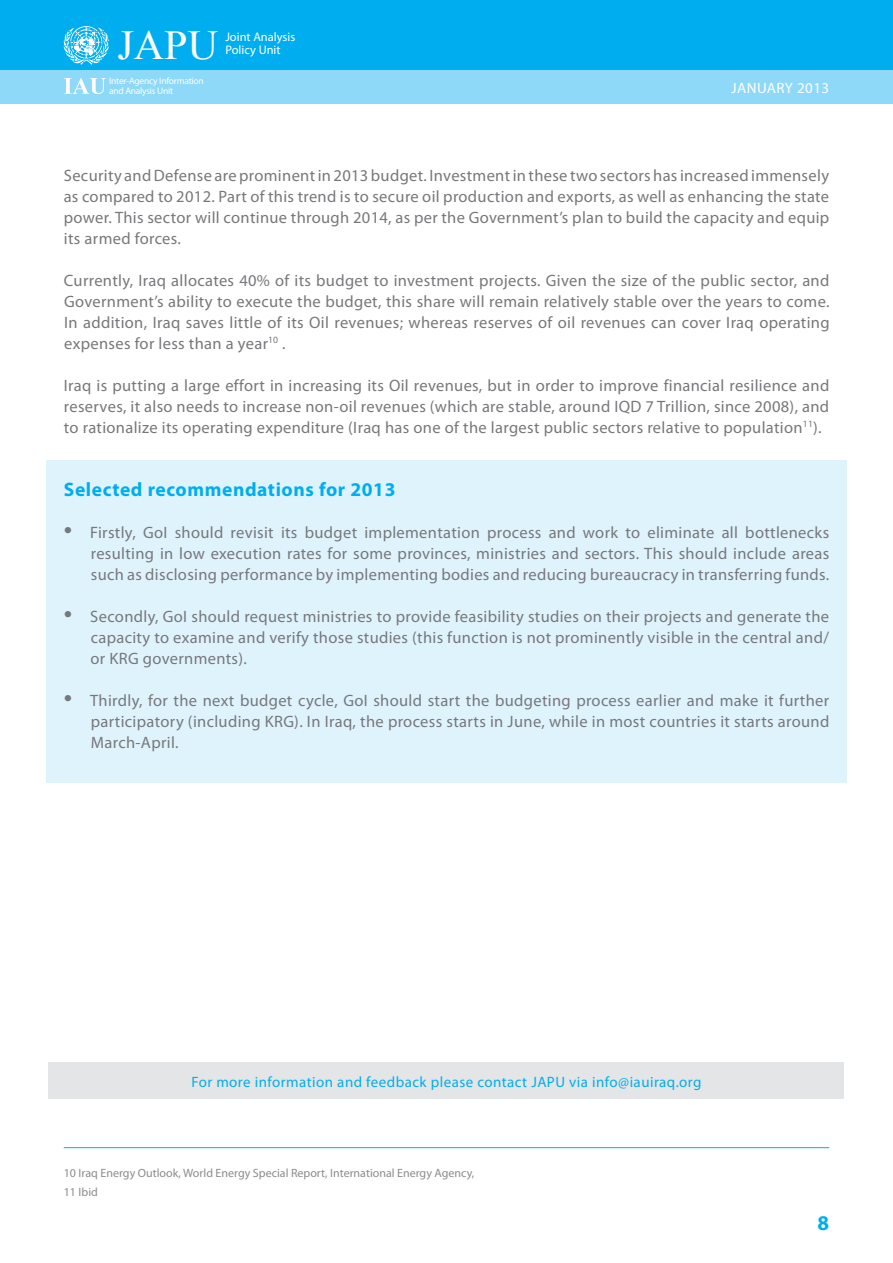
<style>
.page{position:relative;width:893px;height:1263px;background:#fff}
.page>*{position:absolute;margin:0;border:0;box-sizing:border-box;transform-origin:0 0}
.t1{font:42.15px "Mongolian Baiti";color:#fff}
.t2{font:30px "Myriad Pro";color:#77787b}
.t3{font:700 21px "Myriad Pro";color:#00aeef}
.t4{font:700 19.5px "Myriad Pro";letter-spacing:.03em;color:#00aeef}
.t5{font:16.5px/21px "Myriad Pro";letter-spacing:.02em;color:#77787b}
.t6{font:15px "Myriad Pro";letter-spacing:.03em;color:#00aeef}
.t7{font:15px "Myriad Pro";letter-spacing:.03em;color:#fff}
.t8{font:12.45px "Myriad Pro";color:#fff}
.t9{font:12px/18.6px "Myriad Pro";color:#8a8c8e}
.t10{font:9.6px "Myriad Pro";color:#77787b}
.t11{font:9.45px "Myriad Pro";letter-spacing:-.025em;color:#fff}
</style>
<div class="page">
<div style="left:0;top:0;width:893px;height:70px;background:#00aeef"></div>
<div style="left:0;top:70px;width:893px;height:33px;background:#8ed8f8"></div>
<svg style="left:64px;top:26px;width:45px;height:39px"></svg>
<svg style="left:64px;top:78px;width:42px;height:16px"></svg>
<div style="left:46px;top:461px;width:800px;height:322px;background:#dff3fd"></div>
<div style="left:49px;top:1063px;width:795px;height:36px;background:#e4e5e6"></div>
<hr style="left:64px;top:1147px;width:765px;height:1px;background:#00aeef">
<h1 class="t1" style="left:117px;top:22px;width:102px">JAPU</h1>
<p class="t8" style="left:225px;top:29px;width:71px">Joint Analysis</p>
<p class="t8" style="left:225px;top:42px;width:57px">Policy Unit</p>
<p class="t11" style="left:109px;top:75px;width:96px">Inter-Agency Information</p>
<p class="t11" style="left:109px;top:85px;width:66px">and Analysis Unit</p>
<p class="t7" style="left:731px;top:79px;width:99px">JANUARY 2013</p>
<p class="t5" style="left:64px;top:164px;width:767px;text-align:justify">SecurityandDefense are prominentin 2013 budget.Investmentin these two sectors hasincreased immensely as compared to 2012. Part of this trend is to secure oil production and exports, as well as enhancing the state power. This sector will continue through 2014, as per the Government s’ plan to build the capacity and equip its armed forces.</p>
<p class="t5" style="left:64px;top:269px;width:767px">Currently, Iraq allocates 40% of its budget to investment projects. Given the size of the public sector, and</p>
<p class="t5" style="left:64px;top:290px;width:767px">Government s’ ability to execute the budget, this share will remain relatively stable over the years to come.</p>
<p class="t5" style="left:64px;top:312px;width:767px">In addition, Iraq saves little of its Oil revenues; whereas reserves of oil revenues can cover Iraq operating</p>
<p class="t5" style="left:282px;top:332px;width:5px">.</p>
<p class="t5" style="left:64px;top:333px;width:205px">expenses for less than a year</p>
<p class="t5" style="left:64px;top:374px;width:767px">Iraq is putting a large effort in increasing its Oil revenues, but in order to improve financial resilience and</p>
<p class="t5" style="left:64px;top:395px;width:767px">reserves, it also needs to increase non-oil revenues (which are stable, around IQD 7 Trillion, since 2008 ,) and</p>
<p class="t5" style="left:813px;top:416px;width:10px">.(</p>
<p class="t10" style="left:268px;top:334px;width:12px">10</p>
<p class="t5" style="left:64px;top:416px;width:740px">to rationalize its operating expenditure (Iraq has one of the largest public sectors relative to population</p>
<p class="t10" style="left:803px;top:418px;width:12px">11</p>
<p class="t4" style="left:64px;top:476px;width:333px">Selected recommendations for 2013</p>
<p class="t5" style="left:90px;top:521px;width:740px">Firstly, GoI should revisit its budget implementation process and work to eliminate all bottlenecks</p>
<h2 class="t2" style="left:64px;top:509px;width:10px">•</h2>
<h2 class="t2" style="left:64px;top:593px;width:10px">•</h2>
<h2 class="t2" style="left:64px;top:677px;width:10px">•</h2>
<p class="t5" style="left:91px;top:542px;width:740px">resulting in low execution rates for some provinces, ministries and sectors. This should include areas such as disclosing performance by implementing bodies and reducing bureaucracy in transferring funds.</p>
<p class="t5" style="left:90px;top:605px;width:740px">Secondly, GoI should request ministries to provide feasibility studies on their projects and generate the</p>
<p class="t5" style="left:91px;top:626px;width:740px">capacity to examine and verify those studies (this function is not prominently visible in the central and/ or KRG governments .(</p>
<p class="t5" style="left:90px;top:689px;width:741px">Thirdly, for the next budget cycle, GoI should start the budgeting process earlier and make it further</p>
<p class="t5" style="left:91px;top:710px;width:740px">participatory (including KRG .) In Iraq, the process starts in June, while in most countries it starts around<br>March-April.</p>
<p class="t6" style="left:191px;top:1072px;width:512px">For more information and feedback please contact JAPU via info@iauiraq.org</p>
<p class="t9" style="left:64px;top:1163px;width:412px">10 Iraq Energy Outlook, World Energy Special Report, International Energy Agency,<br>11 Ibid</p>
<p class="t3" style="left:817px;top:1209px;width:13px">8</p>
</div>
